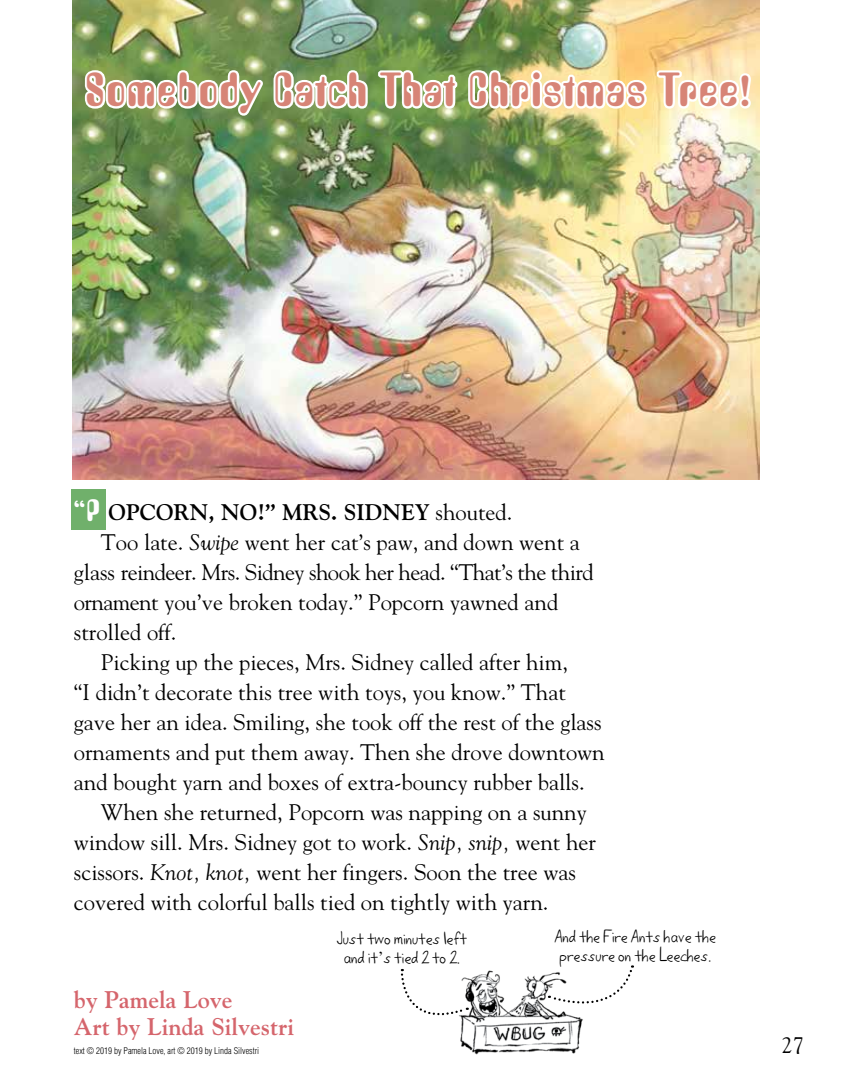
<style>
.page{position:relative;width:851px;height:1080px;background:#fff}
.page>*{position:absolute;margin:0;border:0;box-sizing:border-box;transform-origin:0 0}
.t1{font:46.2px "Amelia BT";letter-spacing:.06em;color:#d78476;scale:.91 1}
.t2{font:700 24px/27px "Goudy";color:#d5656c}
.t3{font:24px "Amelia BT";color:#fff}
.t4{font:22.5px "Goudy";color:#000}
.t5{font:22.5px "Goudy";letter-spacing:-.025em;color:#000}
.t6{font:700 22.5px "Goudy";color:#000}
.t7{font:16.5px/19.5px "Lifetime";color:#000}
.t8{font:300 condensed 9px "Helvetica";color:#000}
.s1{font-size:42px}
.s2{font-size:30px}
.s3{font-weight:400}
.s4{font-style:italic}
.s5{font-family:"Times"}
</style>
<div class="page">
<img style="left:72px;top:0;width:687px;height:480px">
<svg style="left:81px;top:68px;width:289px;height:50px"></svg>
<svg style="left:376px;top:68px;width:83px;height:43px"></svg>
<svg style="left:466px;top:68px;width:287px;height:43px"></svg>
<div style="left:71px;top:489px;width:34px;height:41px;background:#70b06b"></div>
<img style="left:460px;top:970px;width:123px;height:85px">
<svg style="left:400px;top:969px;width:68px;height:59px"></svg>
<svg style="left:548px;top:965px;width:85px;height:50px"></svg>
<h1 class="t1" style="left:86px;top:63px;width:731px">Somebody Catch That Christmas Tree<span class="s1">!</span></h1>
<p class="t3" style="left:74px;top:496px;width:27px">“<span class="s2">P</span></p>
<p class="t6" style="left:108px;top:498px;width:405px">OPCORN, NO!” MRS. SIDNEY <span class="s3">shouted.</span></p>
<p class="t4" style="left:101px;top:528px;width:480px">Too late. <span class="s4">Swipe</span> went her cat’s paw, and down went a</p>
<p class="t5" style="left:74px;top:558px;width:521px">glass reindeer. Mrs. Sidney shook her head. “That’s the third</p>
<p class="t4" style="left:74px;top:588px;width:486px">ornament you’ve broken today.” Popcorn yawned and</p>
<p class="t4" style="left:74px;top:618px;width:104px">strolled off.</p>
<p class="t4" style="left:101px;top:648px;width:468px">Picking up the pieces, Mrs. Sidney called after him,</p>
<p class="t4" style="left:74px;top:678px;width:493px">“I didn’t decorate this tree with toys, you know.” That</p>
<p class="t4" style="left:74px;top:708px;width:529px">gave her an idea. Smiling, she took off the rest of the glass</p>
<p class="t4" style="left:74px;top:738px;width:532px">ornaments and put them away. Then she drove downtown</p>
<p class="t4" style="left:74px;top:768px;width:512px">and bought yarn and boxes of extra-bouncy rubber balls.</p>
<p class="t4" style="left:101px;top:798px;width:487px">When she returned, Popcorn was napping on a sunny</p>
<p class="t4" style="left:74px;top:828px;width:523px">window sill. Mrs. Sidney got to work. <span class="s4">Snip, snip,</span> went her</p>
<p class="t4" style="left:74px;top:858px;width:503px">scissors. <span class="s4">Knot, knot,</span> went her fingers. Soon the tree was</p>
<p class="t4" style="left:74px;top:888px;width:476px">covered with colorful balls tied on tightly with yarn.</p>
<p class="t2" style="left:74px;top:985px;width:222px">by Pamela Love<br>Art by Linda Silvestri</p>
<p class="t8" style="left:74px;top:1045px;width:187px">text © 2019 by Pamela Love, art © 2019 by Linda Silvestri</p>
<p class="t7" style="left:336px;top:929px;width:132px;text-align:center">Just two minutes left and it<span class="s5">’</span>s tied 2 to 2.</p>
<p class="t7" style="left:554px;top:927px;width:163px">And the Fire Ants have the pressure on the Leeches.</p>
<p class="t4" style="left:781px;top:1031px;width:24px">27</p>
</div>
